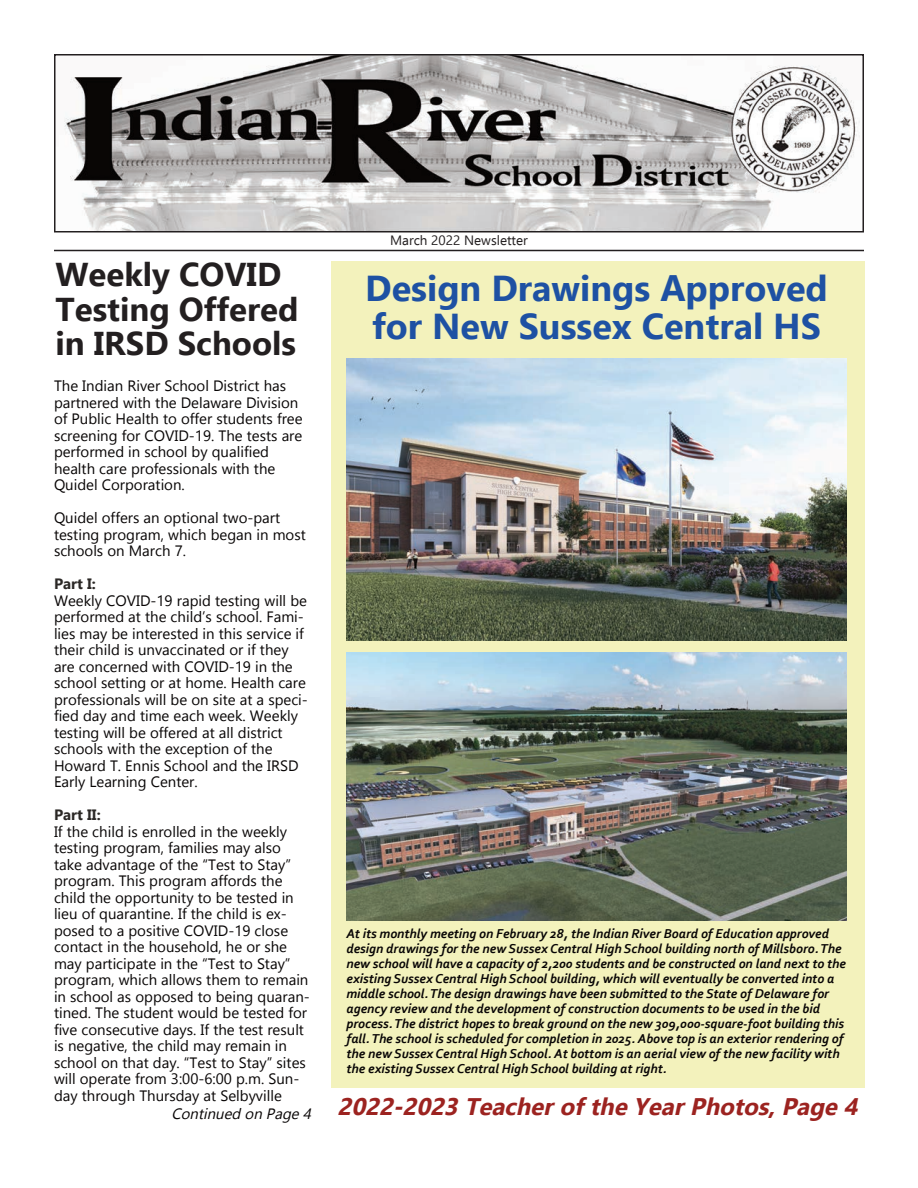
<style>
.page{position:relative;width:918px;height:1188px;background:#fff}
.page>*{position:absolute;margin:0;border:0;box-sizing:border-box;transform-origin:0 0}
.t1{font:700 36px/37.5px "Ebrima";color:#1e51a3}
.t2{font:700 33px/34.5px "Ebrima";color:#231f20}
.t3{font:italic 700 24px "Ebrima";color:#9c2320}
.t4{font:15px/16.5px "Gadugi";color:#080505}
.t5{font:700 15px "Gadugi";color:#2b2826}
.t6{font:italic 700 13.5px/15px "Corbel";color:#080505}
.t7{font:13.5px "Ebrima";color:#231f20}
</style>
<div class="page">
<div style="left:331px;top:262px;width:534px;height:826px;background:#f3f2bc"></div>
<svg style="left:54px;top:54px;width:810px;height:198px"></svg>
<img style="left:346px;top:653px;width:501px;height:267px">
<img style="left:346px;top:358px;width:501px;height:282px">
<p class="t7" style="left:390px;top:231px;width:139px">March 2022 Newsletter</p>
<h2 class="t2" style="left:55px;top:256px;width:244px">Weekly COVID<br>Testing Offered in IRSD Schools</h2>
<p class="t4" style="left:54px;top:377px;width:250px">The Indian River School District has partnered with the Delaware Division of Public Health to offer students free screening for COVID-19. The tests are performed in school by qualified health care professionals with the Quidel Corporation.</p>
<p class="t4" style="left:54px;top:509px;width:253px">Quidel offers an optional two-part testing program, which began in most schools on March 7.</p>
<p class="t5" style="left:54px;top:573px;width:44px">Part I:</p>
<p class="t4" style="left:54px;top:591px;width:255px">Weekly COVID-19 rapid testing will be performed at the child’s school. Fami&shy;lies may be interested in this service if their child is unvaccinated or if they are concerned with COVID-19 in the school setting or at home. Health care professionals will be on site at a speci&shy;fied day and time each week. Weekly testing will be offered at all district schools with the exception of the Howard T. Ennis School and the IRSD Early Learning Center.</p>
<p class="t5" style="left:54px;top:804px;width:48px">Part II:</p>
<p class="t4" style="left:54px;top:822px;width:257px">If the child is enrolled in the weekly testing program, families may also take advantage of the “Test to Stay” program. This program affords the child the opportunity to be tested in lieu of quarantine. If the child is ex&shy;posed to a positive COVID-19 close contact in the household, he or she may participate in the “Test to Stay” program, which allows them to remain in school as opposed to being quaran&shy;tined. The student would be tested for five consecutive days. If the test result is negative, the child may remain in school on that day. “Test to Stay” sites will operate from 3:00-6:00 p.m. Sun&shy;day through Thursday at Selbyville</p>
<h1 class="t1" style="left:365px;top:269px;width:464px">Design Drawings Approved for New Sussex Central HS</h1>
<p class="t6" style="left:346px;top:927px;width:501px">At its monthly meeting on February 28, the Indian River Board of Education approved design drawings for the new Sussex Central High School building north of Millsboro. The new school will have a capacity of 2,200 students and be constructed on land next to the existing Sussex Central High School building, which will eventually be converted into a middle school. The design drawings have been submitted to the State of Delaware for agency review and the development of construction documents to be used in the bid process. The district hopes to break ground on the new 309,000-square-foot building this fall. The school is scheduled for completion in 2025. Above top is an exterior rendering of the new Sussex Central High School. At bottom is an aerial view of the new facility with the existing Sussex Central High School building at right.</p>
<h3 class="t3" style="left:172px;top:1091px;width:694px"><sub>Continued</sub> <sub>on</sub> <sub>Page</sub> <sub>4</sub> 2022-2023 Teacherofthe YearPhotos,Page 4</h3>
</div>
